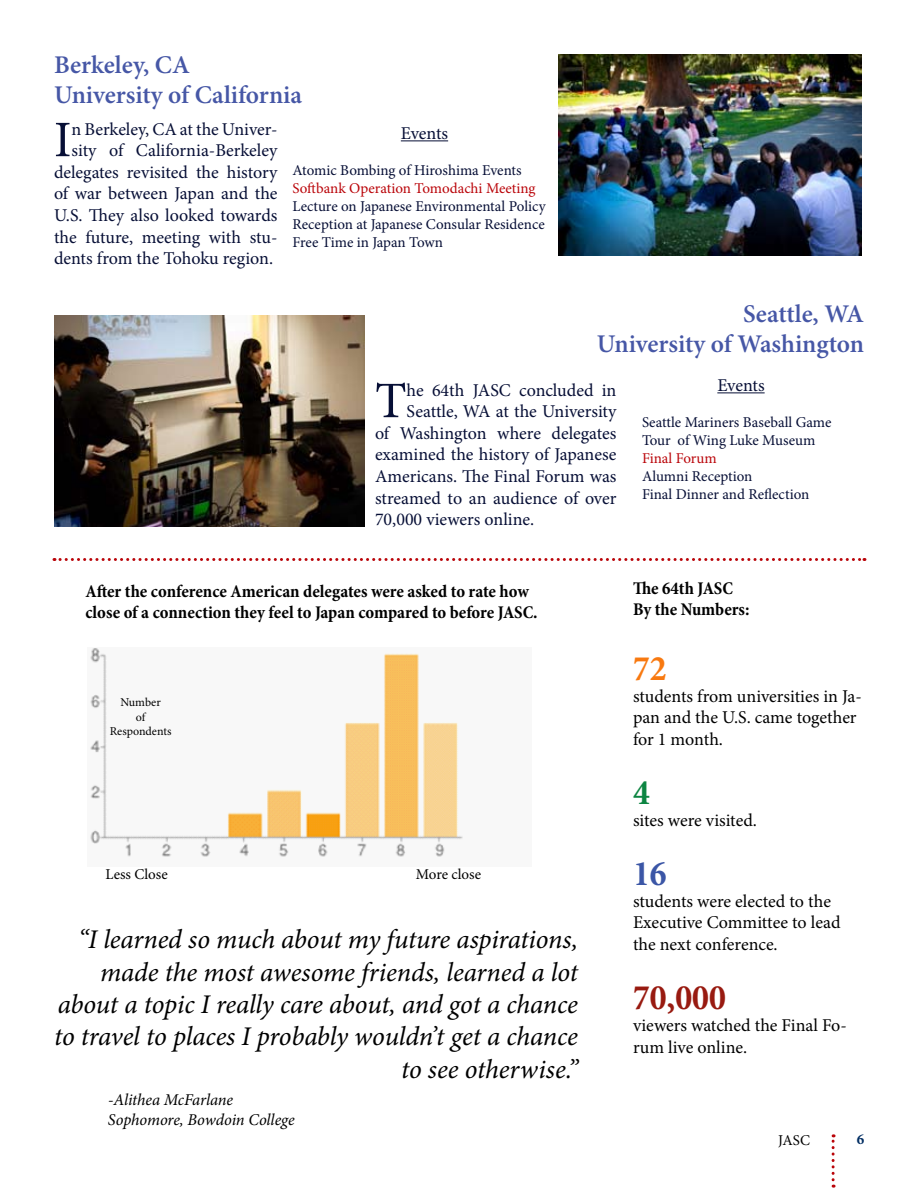
<style>
.page{position:relative;width:918px;height:1188px;background:#fff}
.page>*{position:absolute;margin:0;border:0;box-sizing:border-box;transform-origin:0 0}
.t1{font:51.3px "Minion Pro";color:#070f36}
.t2{font:700 condensed 36px "Minion Pro";color:#981a10}
.t3{font:700 condensed 36px "Minion Pro";color:#f87910}
.t4{font:700 condensed 36px "Minion Pro";color:#3b56a6}
.t5{font:700 condensed 36px "Minion Pro";color:#0d8542}
.t6{font:italic 27px/32.4px "Minion Pro";letter-spacing:-.005em;color:#000;text-align:right}
.t7{font:600 25.5px/30.6px "Minion Pro";color:#4657a6}
.t8{font:18px/21.6px "Minion Pro";color:#070f36;text-align:right}
.t9{font:18px/21.6px "Minion Pro";color:#000}
.t10{font:700 condensed 18px/21.6px "Minion Pro";color:#000}
.t11{font:italic 16.5px/19.8px "Minion Pro";letter-spacing:-.01em;color:#000}
.t12{font:15px/18px "Minion Pro";color:#070f36}
.t13{font:15px "Minion Pro";color:#ba050a}
.t14{font:15px "Minion Pro";color:#000}
.t15{font:700 15px "Minion Pro";color:#002d62}
.t16{font:12px/14.4px "Minion Pro";color:#000;text-align:center}
</style>
<div class="page">
<img style="left:54px;top:315px;width:310px;height:211px">
<img style="left:558px;top:54px;width:303px;height:202px">
<hr style="left:401px;top:140px;width:47px;height:1px;background:#070f36">
<hr style="left:717px;top:392px;width:48px;height:1px;background:#070f36">
<img style="left:90px;top:648px;width:373px;height:209px">
<svg style="left:54px;top:558px;width:811px;height:3px"></svg>
<svg style="left:832px;top:1134px;width:3px;height:54px"></svg>
<h3 class="t7" style="left:54px;top:50px;width:250px">Berkeley, CA<br>University of California</h3>
<p class="t8" style="left:54px;top:118px;width:225px">n Berkeley, CA at the Univer&shy;sity of California-Berkeley delegates revisited the history of war between Japan and the<br>U.S. They also looked towards the future, meeting with stu&shy;dents from the Tohoku region.</p>
<h1 class="t1" style="left:54px;top:105px;width:19px">I</h1>
<p class="t8" style="left:401px;top:123px;width:49px">Events</p>
<p class="t12" style="left:292px;top:161px;width:231px">Atomic Bombing of Hiroshima Events</p>
<p class="t13" style="left:292px;top:178px;width:245px">Softbank Operation Tomodachi Meeting</p>
<p class="t12" style="left:292px;top:197px;width:255px;text-align:justify">Lecture on Japanese Environmental Policy Reception at Japanese Consular Residence Free Time in Japan Town</p>
<h3 class="t7" style="left:597px;top:299px;width:269px;text-align:right">Seattle, WA<br>University of Washington</h3>
<h1 class="t1" style="left:375px;top:366px;width:33px">T</h1>
<p class="t8" style="left:407px;top:379px;width:211px">he 64th JASC concluded in</p>
<p class="t8" style="left:407px;top:401px;width:211px">Seattle, WA at the University</p>
<p class="t8" style="left:375px;top:422px;width:243px">of Washington where delegates</p>
<p class="t8" style="left:375px;top:444px;width:243px">examined the history of Japanese</p>
<p class="t8" style="left:375px;top:466px;width:243px">Americans. The Final Forum was</p>
<p class="t8" style="left:375px;top:487px;width:243px">streamed to an audience of over</p>
<p class="t8" style="left:375px;top:509px;width:161px">70,000 viewers online.</p>
<p class="t8" style="left:717px;top:375px;width:49px">Events</p>
<p class="t12" style="left:642px;top:413px;width:191px">Seattle Mariners Baseball Game<br>Tour of Wing Luke Museum</p>
<p class="t13" style="left:642px;top:448px;width:76px">Final Forum</p>
<p class="t12" style="left:642px;top:467px;width:169px">Alumni Reception<br>Final Dinner and Reflection</p>
<p class="t10" style="left:86px;top:580px;width:454px">After the conference American delegates were asked to rate how close of a connection they feel to Japan compared to before JASC.</p>
<p class="t16" style="left:110px;top:695px;width:63px">Number<br>of<br>Respondents</p>
<p class="t14" style="left:106px;top:865px;width:64px">Less Close</p>
<p class="t14" style="left:416px;top:865px;width:67px">More close</p>
<h3 class="t6" style="left:54px;top:923px;width:526px">“I learned so much about my future aspirations, made the most awesome friends, learned a lot about a topic I really care about, and got a chance to travel to places I probably wouldn’t get a chance to see otherwise.”</h3>
<p class="t11" style="left:108px;top:1090px;width:188px">-Alithea McFarlane<br>Sophomore, Bowdoin College</p>
<p class="t10" style="left:633px;top:577px;width:118px">The 64th JASC<br>By the Numbers:</p>
<h2 class="t3" style="left:633px;top:644px;width:35px">72</h2>
<p class="t9" style="left:633px;top:685px;width:230px">students from universities in Ja&shy;pan and the U.S. came together for 1 month.</p>
<h2 class="t5" style="left:633px;top:768px;width:18px">4</h2>
<p class="t9" style="left:633px;top:809px;width:125px">sites were visited.</p>
<h2 class="t4" style="left:633px;top:849px;width:35px">16</h2>
<p class="t9" style="left:633px;top:890px;width:209px">students were elected to the<br>Executive Committee to lead the next conference.</p>
<h2 class="t2" style="left:633px;top:973px;width:94px">70,000</h2>
<p class="t9" style="left:633px;top:1015px;width:215px">viewers watched the Final Fo&shy;rum live online.</p>
<p class="t14" style="left:778px;top:1130px;width:33px">JASC</p>
<p class="t15" style="left:857px;top:1129px;width:9px">6</p>
</div>
